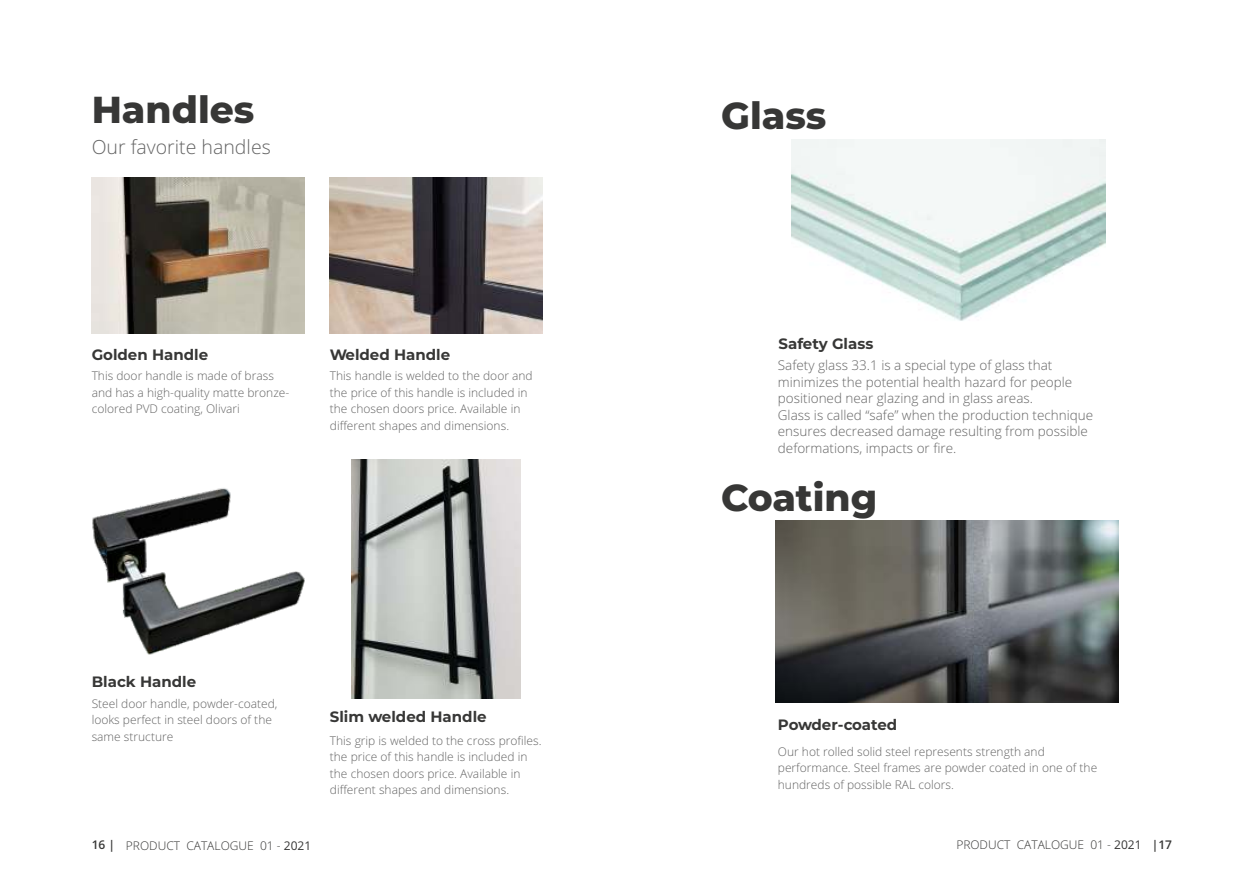
<style>
.page{position:relative;width:1259px;height:893px;background:#fff}
.page>*{position:absolute;margin:0;border:0;box-sizing:border-box;transform-origin:0 0}
.t1{font:800 37.5px "Montserrat";color:#373736}
.t2{font:300 19.5px "Open Sans";color:#646464}
.t3{font:700 15px "Montserrat";color:#373736}
.t4{font:300 13.5px/16.5px "Open Sans";color:#646464}
.t5{font:300 12px/16.5px "Open Sans";color:#646464}
.t6{font:300 12px "Open Sans";color:#373736}
.s1{font-weight:600}
.s2{font-weight:400}
</style>
<div class="page">
<img style="left:92px;top:178px;width:212px;height:155px">
<img style="left:330px;top:177px;width:212px;height:156px">
<img style="left:792px;top:140px;width:313px;height:181px">
<img style="left:775px;top:520px;width:343px;height:183px">
<img style="left:92px;top:488px;width:212px;height:167px">
<img style="left:352px;top:459px;width:168px;height:240px">
<h1 class="t1" style="left:92px;top:86px;width:164px">Handles</h1>
<h2 class="t2" style="left:92px;top:139px;width:181px">Our favorite handles</h2>
<h1 class="t1" style="left:721px;top:92px;width:107px">Glass</h1>
<p class="t3" style="left:778px;top:335px;width:96px">Safety Glass</p>
<p class="t3" style="left:92px;top:346px;width:118px">Golden Handle</p>
<p class="t3" style="left:330px;top:346px;width:122px">Welded Handle</p>
<p class="t5" style="left:92px;top:369px;width:199px">This door handle is made of brass and has a high-quality matte bronze&shy;colored PVD coating, Olivari</p>
<p class="t5" style="left:330px;top:369px;width:204px">This handle is welded to the door and the price of this handle is included in the chosen doors price. Available in different shapes and dimensions.</p>
<p class="t4" style="left:778px;top:358px;width:317px">Safety glass 33.1 is a special type of glass that minimizes the potential health hazard for people positioned near glazing and in glass areas.<br>Glass is called “safe” when the production technique ensures decreased damage resulting from possible deformations, impacts or fire.</p>
<p class="t3" style="left:92px;top:672px;width:106px">Black Handle</p>
<p class="t5" style="left:92px;top:696px;width:187px">Steel door handle, powder-coated, looks perfect in steel doors of the same structure</p>
<p class="t3" style="left:330px;top:707px;width:158px">Slim welded Handle</p>
<p class="t5" style="left:330px;top:733px;width:213px">This grip is welded to the cross profiles. the price of this handle is included in the chosen doors price. Available in different shapes and dimensions.</p>
<h1 class="t1" style="left:721px;top:474px;width:158px">Coating</h1>
<p class="t3" style="left:778px;top:716px;width:121px">Powder-coated</p>
<p class="t5" style="left:778px;top:744px;width:321px">Our hot rolled solid steel represents strength and performance. Steel frames are powder coated in one of the hundreds of possible RAL colors.</p>
<p class="t6" style="left:92px;top:841px;width:221px"><span class="s1">16 |</span> PRODUCT CATALOGUE 01 - <span class="s2">2021</span></p>
<p class="t6" style="left:956px;top:840px;width:217px">PRODUCT CATALOGUE 01 - <span class="s2">2021</span> <span class="s1">|17</span></p>
</div>
